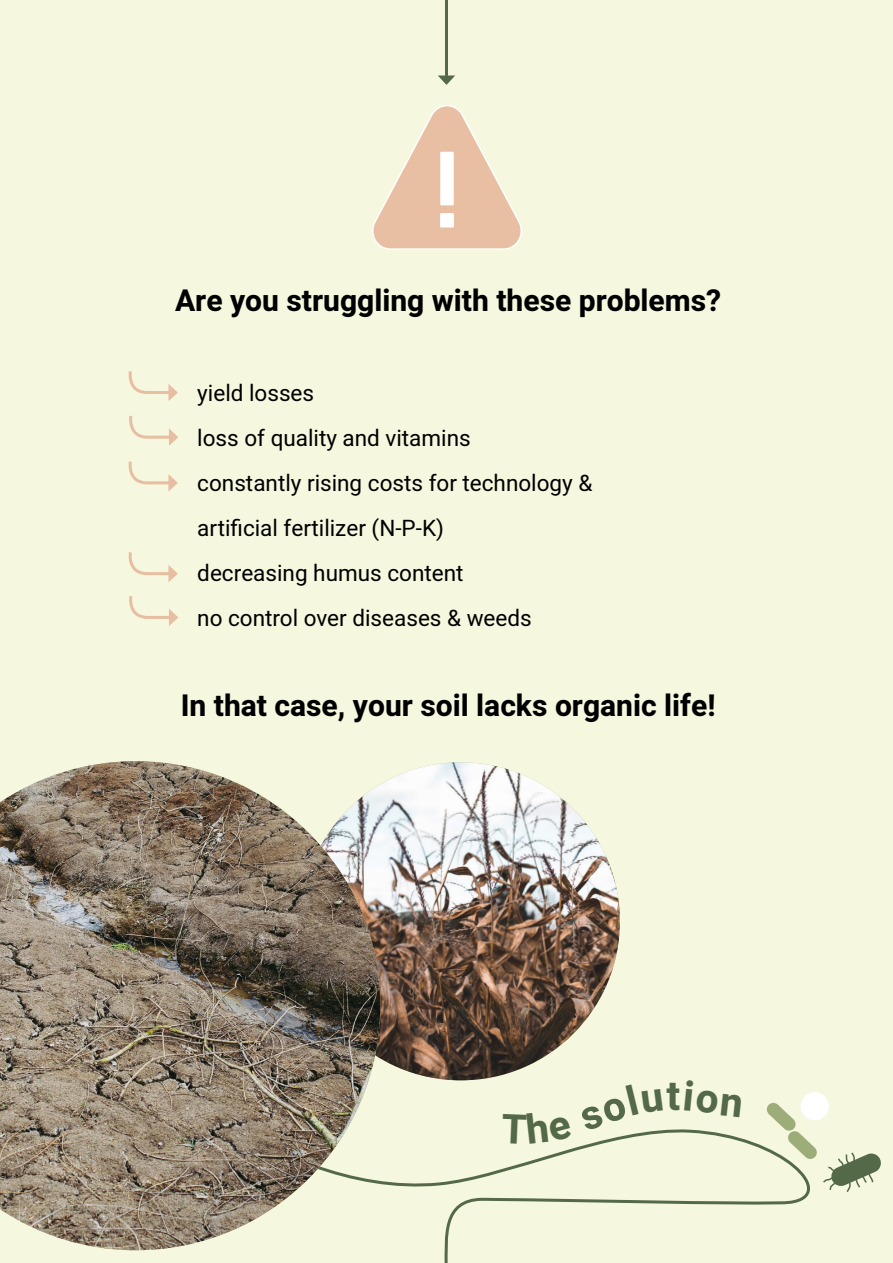
<style>
.page{position:relative;width:893px;height:1263px;background:#f5f7de}
.page>*{position:absolute;margin:0;border:0;box-sizing:border-box;transform-origin:0 0}
.t1{font:700 40.5px "Heebo";color:#536948}
.t2{font:700 30px "Heebo";color:#000}
.t3{font:22.5px/45px "Heebo";color:#000}
</style>
<div class="page">
<hr style="left:445px;top:0;width:3px;height:78px;background:#536948">
<svg style="left:438px;top:76px;width:17px;height:9px"></svg>
<svg style="left:372px;top:105px;width:150px;height:145px"></svg>
<div style="left:440px;top:152px;width:14px;height:53px;background:#fff"></div>
<div style="left:440px;top:213px;width:14px;height:14px;background:#fff"></div>
<svg style="left:128px;top:371px;width:50px;height:30px"></svg>
<svg style="left:129px;top:415px;width:49px;height:31px"></svg>
<svg style="left:128px;top:461px;width:50px;height:31px"></svg>
<svg style="left:128px;top:552px;width:50px;height:30px"></svg>
<svg style="left:129px;top:596px;width:49px;height:30px"></svg>
<img style="left:302px;top:762px;width:318px;height:318px;border-radius:159px">
<svg style="left:126px;top:1018px;width:702px;height:245px"></svg>
<img style="left:0;top:761px;width:380px;height:489px">
<svg style="left:766px;top:1102px;width:115px;height:91px"></svg>
<svg style="left:502px;top:1112px;width:71px;height:32px"></svg>
<svg style="left:579px;top:1085px;width:84px;height:46px"></svg>
<svg style="left:684px;top:1080px;width:58px;height:37px"></svg>
<h2 class="t2" style="left:175px;top:279px;width:548px">Are you struggling with these problems?</h2>
<p class="t3" style="left:197px;top:370px;width:397px">yield losses<br>loss of quality and vitamins<br>constantly rising costs for technology &amp; artificial fertilizer (N-P-K)<br>decreasing humus content<br>no control over diseases &amp; weeds</p>
<h2 class="t2" style="left:181px;top:684px;width:536px">In that case, your soil lacks organic life!</h2>
<h1 class="t1" style="left:667px;top:1067px;width:15px">t</h1>
</div>
